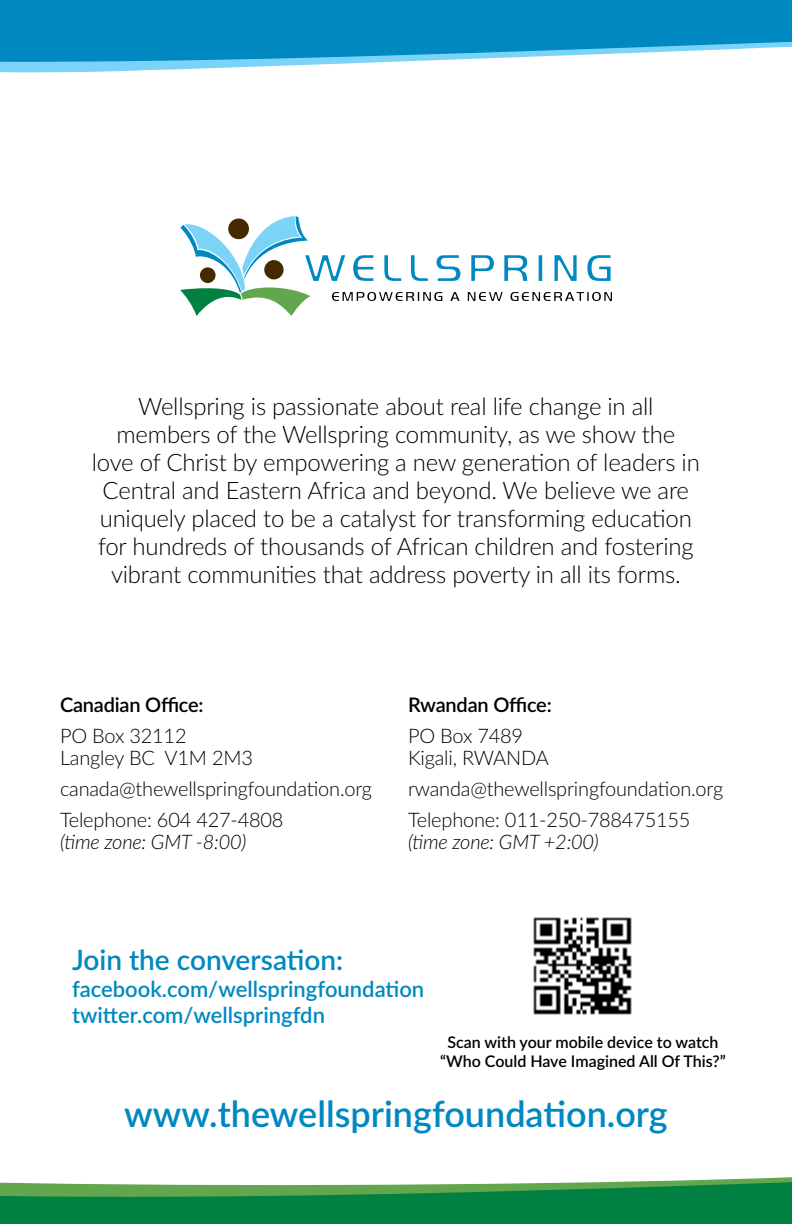
<style>
.page{position:relative;width:792px;height:1224px;background:#fff}
.page>*{position:absolute;margin:0;border:0;box-sizing:border-box;transform-origin:0 0}
.t1{font:600 36px "Lato";color:#0088c0}
.t2{font:600 28px "Lato";color:#0088c0}
.t3{font:300 24px/28px "Lato";letter-spacing:-.01em;color:#000;text-align:center}
.t4{font:600 22px/26.4px "Lato";color:#0088c0}
.t5{font:300 20px/22px "Lato";letter-spacing:-.01em;color:#000}
.t6{font:italic 300 20px "Lato";letter-spacing:-.01em;color:#000}
.t7{font:600 20px "Lato";letter-spacing:-.01em;color:#000}
.t8{font:600 16px/19.2px "Lato";color:#000;text-align:center}
</style>
<div class="page">
<svg style="left:180px;top:216px;width:432px;height:100px"></svg>
<div style="left:228px;top:219px;width:21px;height:20px;background:#452a00;border-radius:50%"></div>
<div style="left:200px;top:267px;width:16px;height:16px;background:#452a00;border-radius:50%"></div>
<div style="left:264px;top:260px;width:20px;height:19px;background:#452a00;border-radius:50%"></div>
<img style="left:533px;top:917px;width:99px;height:98px">
<svg style="left:0;top:1177px;width:792px;height:47px;background:#34985d"></svg>
<svg style="left:0;top:0;width:792px;height:73px;fill:#0088c0"></svg>
<p class="t3" style="left:92px;top:392px;width:610px">Wellspring is passionate about real life change in all members of the Wellspring community, as we show the<br>love of Christ by empowering a new generation of leaders in Central and Eastern Africa and beyond. We believe we are uniquely placed to be a catalyst for transforming education for hundreds of thousands of African children and fostering vibrant communities that address poverty in all its forms.</p>
<p class="t7" style="left:60px;top:690px;width:145px">Canadian Office:</p>
<p class="t5" style="left:60px;top:724px;width:194px">PO Box 32112<br>Langley BC V1M 2M3</p>
<p class="t5" style="left:60px;top:773px;width:314px;line-height:31px">canada@thewellspringfoundation.org<br>Telephone: 604 427-4808</p>
<p class="t6" style="left:60px;top:828px;width:188px">(time zone: GMT -8:00)</p>
<p class="t7" style="left:408px;top:690px;width:145px">Rwandan Office:</p>
<p class="t5" style="left:408px;top:724px;width:142px">PO Box 7489<br>Kigali, RWANDA</p>
<p class="t5" style="left:408px;top:773px;width:317px;line-height:31px">rwanda@thewellspringfoundation.org<br>Telephone: 011-250-788475155</p>
<p class="t6" style="left:408px;top:828px;width:192px">(time zone: GMT +2:00)</p>
<p class="t2" style="left:72px;top:940px;width:273px">Join the conversation:</p>
<p class="t4" style="left:72px;top:974px;width:354px">facebook.com/wellspringfoundation twitter.com/wellspringfdn</p>
<p class="t8" style="left:440px;top:1032px;width:287px">Scan with your mobile device to watch “Who Could Have Imagined All Of This?”</p>
<h1 class="t1" style="left:124px;top:1088px;width:545px">www.thewellspringfoundation.org</h1>
</div>
